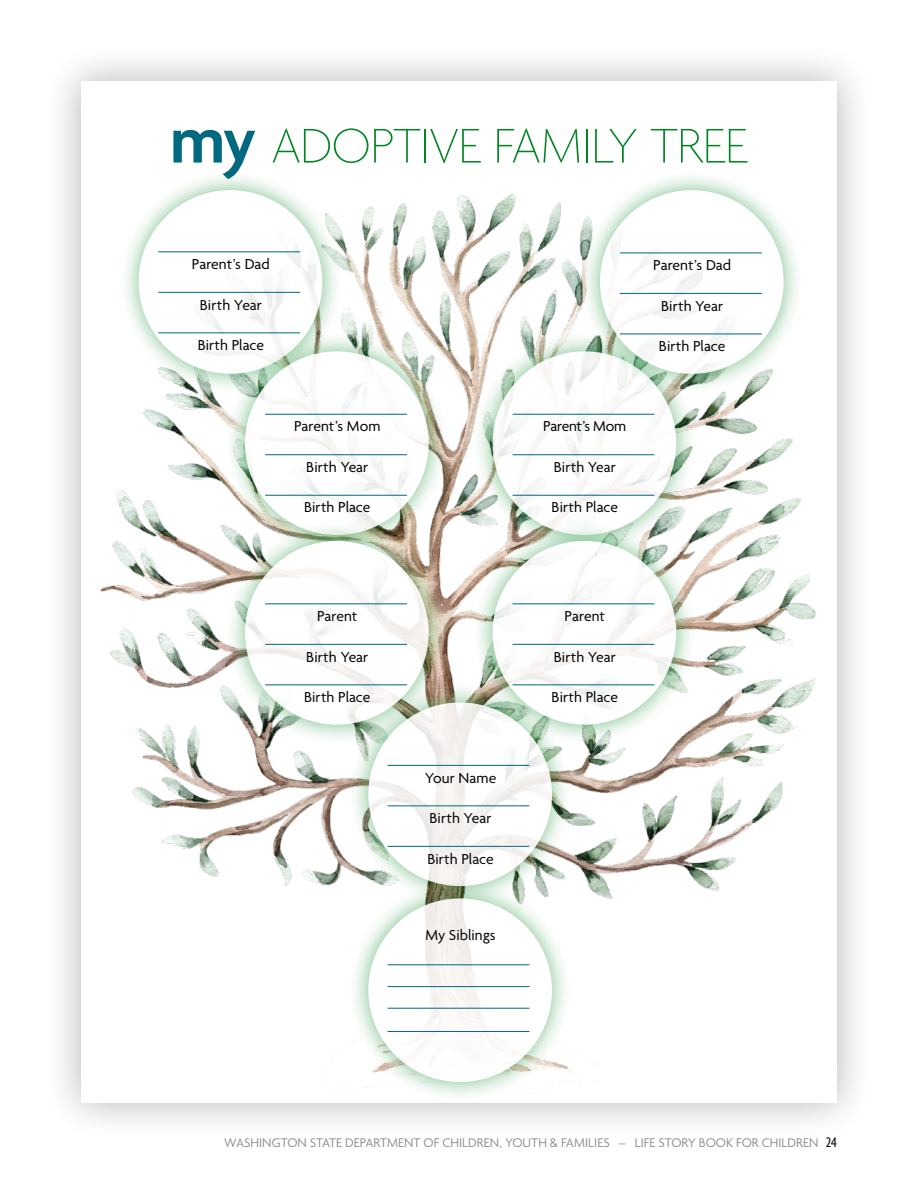
<style>
.page{position:relative;width:918px;height:1188px;background:#fff}
.page>*{position:absolute;margin:0;border:0;box-sizing:border-box;transform-origin:0 0}
.t1{font:100 52.65px "Agenda";letter-spacing:-.015em;color:#008522}
.t2{font:15.6px "Agenda";letter-spacing:.005em;color:#000}
.t3{font:15.6px "Agenda";letter-spacing:-.015em;color:#000}
.t4{font:300 13.5px "Agenda";letter-spacing:.005em;color:#808285}
.s1{font-weight:600;font-size:70.2px;color:#00687f}
.s2{font-weight:400;font-stretch:condensed;font-size:15px;color:#000}
</style>
<div class="page">
<div style="left:43px;top:43px;width:832px;height:1097px;background:#000;opacity:.3"></div>
<div style="left:81px;top:81px;width:756px;height:1021px;background:#fff"></div>
<img style="left:63px;top:158px;width:779px;height:982px">
<div style="left:118px;top:169px;width:225px;height:226px;background:#008522;opacity:.6"></div>
<div style="left:139px;top:190px;width:183px;height:184px;background:#fff;border-radius:50%"></div>
<div style="left:225px;top:330px;width:224px;height:226px;background:#008522;opacity:.6"></div>
<div style="left:245px;top:351px;width:184px;height:184px;background:#fff;border-radius:50%"></div>
<div style="left:225px;top:520px;width:224px;height:225px;background:#008522;opacity:.6"></div>
<div style="left:245px;top:541px;width:184px;height:184px;background:#fff;border-radius:50%"></div>
<div style="left:348px;top:682px;width:225px;height:225px;background:#008522;opacity:.6"></div>
<svg style="left:368px;top:702px;width:184px;height:184px"></svg>
<div style="left:348px;top:877px;width:225px;height:226px;background:#008522;opacity:.6"></div>
<svg style="left:368px;top:898px;width:184px;height:184px"></svg>
<div style="left:472px;top:330px;width:225px;height:226px;background:#008522;opacity:.6"></div>
<div style="left:493px;top:351px;width:183px;height:184px;background:#fff;border-radius:50%"></div>
<div style="left:472px;top:520px;width:225px;height:225px;background:#008522;opacity:.6"></div>
<div style="left:493px;top:541px;width:183px;height:184px;background:#fff;border-radius:50%"></div>
<div style="left:580px;top:169px;width:224px;height:226px;background:#008522;opacity:.6"></div>
<div style="left:600px;top:190px;width:184px;height:184px;background:#fff;border-radius:50%"></div>
<hr style="left:158px;top:251px;width:142px;height:1px;background:#00687f">
<hr style="left:158px;top:292px;width:142px;height:1px;background:#00687f">
<hr style="left:158px;top:332px;width:142px;height:1px;background:#00687f">
<hr style="left:620px;top:253px;width:142px;height:1px;background:#00687f">
<hr style="left:620px;top:293px;width:142px;height:1px;background:#00687f">
<hr style="left:620px;top:334px;width:142px;height:1px;background:#00687f">
<hr style="left:265px;top:414px;width:142px;height:1px;background:#00687f">
<hr style="left:265px;top:603px;width:142px;height:1px;background:#00687f">
<hr style="left:513px;top:414px;width:141px;height:1px;background:#00687f">
<hr style="left:513px;top:603px;width:141px;height:1px;background:#00687f">
<hr style="left:265px;top:454px;width:142px;height:1px;background:#00687f">
<hr style="left:265px;top:644px;width:142px;height:1px;background:#00687f">
<hr style="left:513px;top:454px;width:141px;height:1px;background:#00687f">
<hr style="left:513px;top:644px;width:141px;height:1px;background:#00687f">
<hr style="left:265px;top:495px;width:142px;height:1px;background:#00687f">
<hr style="left:265px;top:684px;width:142px;height:1px;background:#00687f">
<hr style="left:513px;top:495px;width:141px;height:1px;background:#00687f">
<hr style="left:513px;top:684px;width:141px;height:1px;background:#00687f">
<hr style="left:388px;top:765px;width:141px;height:1px;background:#00687f">
<hr style="left:388px;top:805px;width:141px;height:1px;background:#00687f">
<hr style="left:388px;top:846px;width:141px;height:1px;background:#00687f">
<hr style="left:388px;top:964px;width:141px;height:1px;background:#00687f">
<hr style="left:388px;top:986px;width:141px;height:1px;background:#00687f">
<hr style="left:388px;top:1008px;width:141px;height:1px;background:#00687f">
<hr style="left:388px;top:1031px;width:141px;height:1px;background:#00687f">
<h1 class="t1" style="left:170px;top:117px;width:580px"><span class="s1">my</span> ADOPTIVE FAMILY TREE</h1>
<p class="t2" style="left:192px;top:256px;width:79px">Parent’s Dad</p>
<p class="t2" style="left:200px;top:296px;width:63px">Birth Year</p>
<p class="t2" style="left:198px;top:337px;width:68px">Birth Place</p>
<p class="t2" style="left:294px;top:418px;width:88px">Parent’s Mom</p>
<p class="t2" style="left:306px;top:459px;width:63px">Birth Year</p>
<p class="t2" style="left:304px;top:499px;width:68px">Birth Place</p>
<p class="t2" style="left:317px;top:608px;width:42px">Parent</p>
<p class="t2" style="left:306px;top:648px;width:63px">Birth Year</p>
<p class="t2" style="left:304px;top:689px;width:68px">Birth Place</p>
<p class="t2" style="left:425px;top:769px;width:73px">Your Name</p>
<p class="t2" style="left:430px;top:810px;width:63px">Birth Year</p>
<p class="t2" style="left:427px;top:850px;width:68px">Birth Place</p>
<p class="t2" style="left:425px;top:927px;width:72px">My Siblings</p>
<p class="t3" style="left:543px;top:418px;width:85px">Parent’s Mom</p>
<p class="t2" style="left:554px;top:459px;width:63px">Birth Year</p>
<p class="t2" style="left:552px;top:499px;width:68px">Birth Place</p>
<p class="t2" style="left:653px;top:257px;width:79px">Parent’s Dad</p>
<p class="t2" style="left:661px;top:297px;width:63px">Birth Year</p>
<p class="t2" style="left:659px;top:338px;width:68px">Birth Place</p>
<p class="t2" style="left:565px;top:608px;width:42px">Parent</p>
<p class="t2" style="left:554px;top:648px;width:63px">Birth Year</p>
<p class="t2" style="left:552px;top:689px;width:68px">Birth Place</p>
<p class="t4" style="left:224px;top:1135px;width:614px">WASHINGTON STATE DEPARTMENT OF CHILDREN, YOUTH &amp; FAMILIES – LIFE STORY BOOK FOR CHILDREN <span class="s2">24</span></p>
</div>
